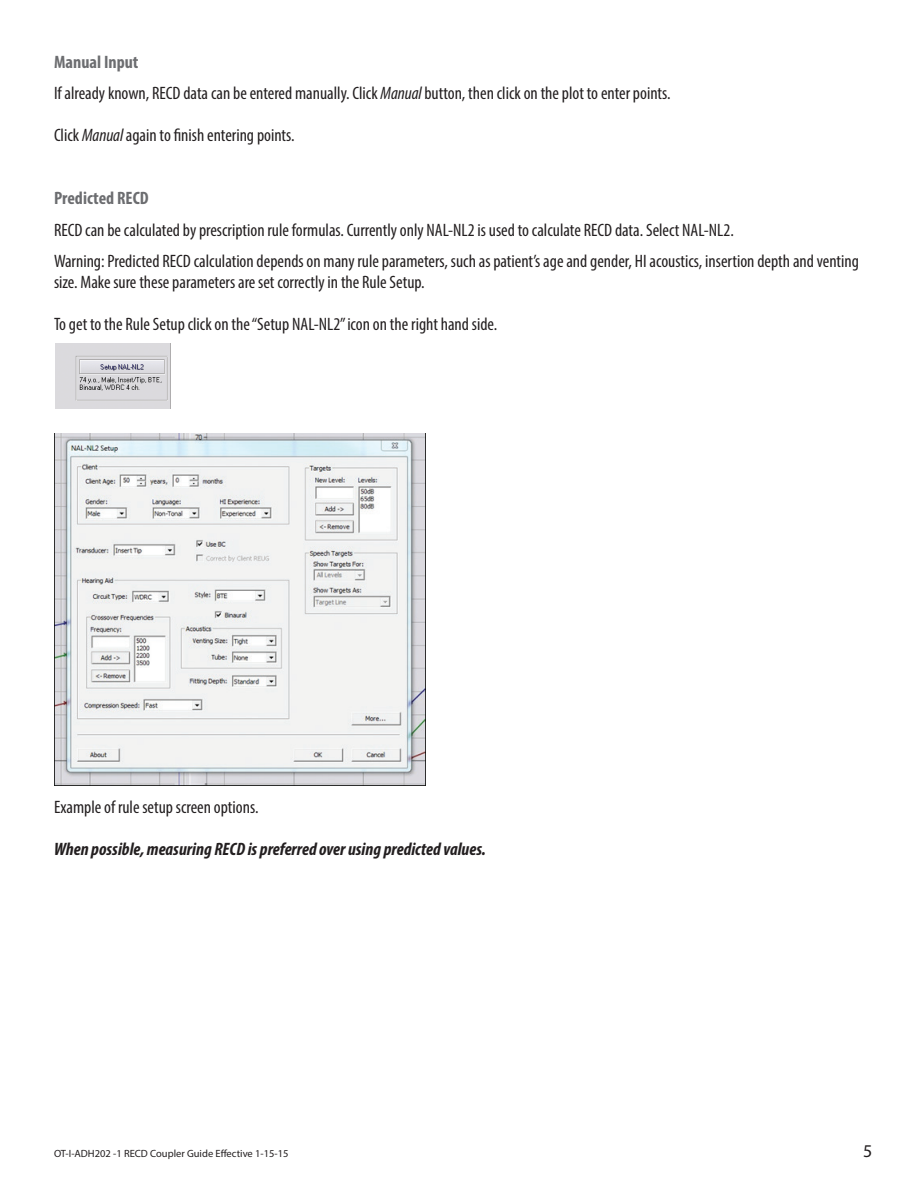
<style>
.page{position:relative;width:918px;height:1188px;background:#fff}
.page>*{position:absolute;margin:0;border:0;box-sizing:border-box;transform-origin:0 0}
.t1{font:condensed 18px/21px "Myriad Pro";color:#231f20}
.t2{font:italic 700 condensed 18px "Myriad Pro";color:#231f20}
.t3{font:700 condensed 18px "Myriad Pro";color:#6c6d70}
.t4{font:18px "Myriad Pro";color:#231f20}
.t5{font:10.5px "Myriad Pro";color:#231f20}
.s1{font-style:italic}
</style>
<div class="page">
<img style="left:54px;top:433px;width:372px;height:352px">
<img style="left:55px;top:344px;width:116px;height:64px">
<p class="t3" style="left:54px;top:50px;width:86px">Manual Input</p>
<p class="t1" style="left:54px;top:82px;width:618px">If already known, RECD data can be entered manually. Click <span class="s1">Manual</span>button, then click on the plot to enter points.</p>
<p class="t1" style="left:54px;top:124px;width:242px">Click <span class="s1">Manual</span>again to finish entering points.</p>
<p class="t3" style="left:54px;top:187px;width:96px">Predicted RECD</p>
<p class="t1" style="left:54px;top:219px;width:681px">RECD can be calculated by prescription rule formulas. Currently only NAL-NL2 is used to calculate RECD data. Select NAL-NL2.</p>
<p class="t1" style="left:54px;top:250px;width:806px">Warning: Predicted RECD calculation depends on many rule parameters, such as patient’s age and gender, HI acoustics, insertion depth and venting size. Make sure these parameters are set correctly in the Rule Setup.</p>
<p class="t1" style="left:54px;top:313px;width:445px">To get to the Rule Setup click on the “Setup NAL-NL2” icon on the right hand side.</p>
<p class="t1" style="left:54px;top:796px;width:206px">Example of rule setup screen options.</p>
<p class="t2" style="left:54px;top:838px;width:433px">When possible, measuring RECD is preferred over using predicted values.</p>
<p class="t5" style="left:54px;top:1147px;width:236px">OT-I-ADH202 -1 RECD Coupler Guide Effective 1-15-15</p>
<p class="t4" style="left:863px;top:1140px;width:11px">5</p>
</div>
